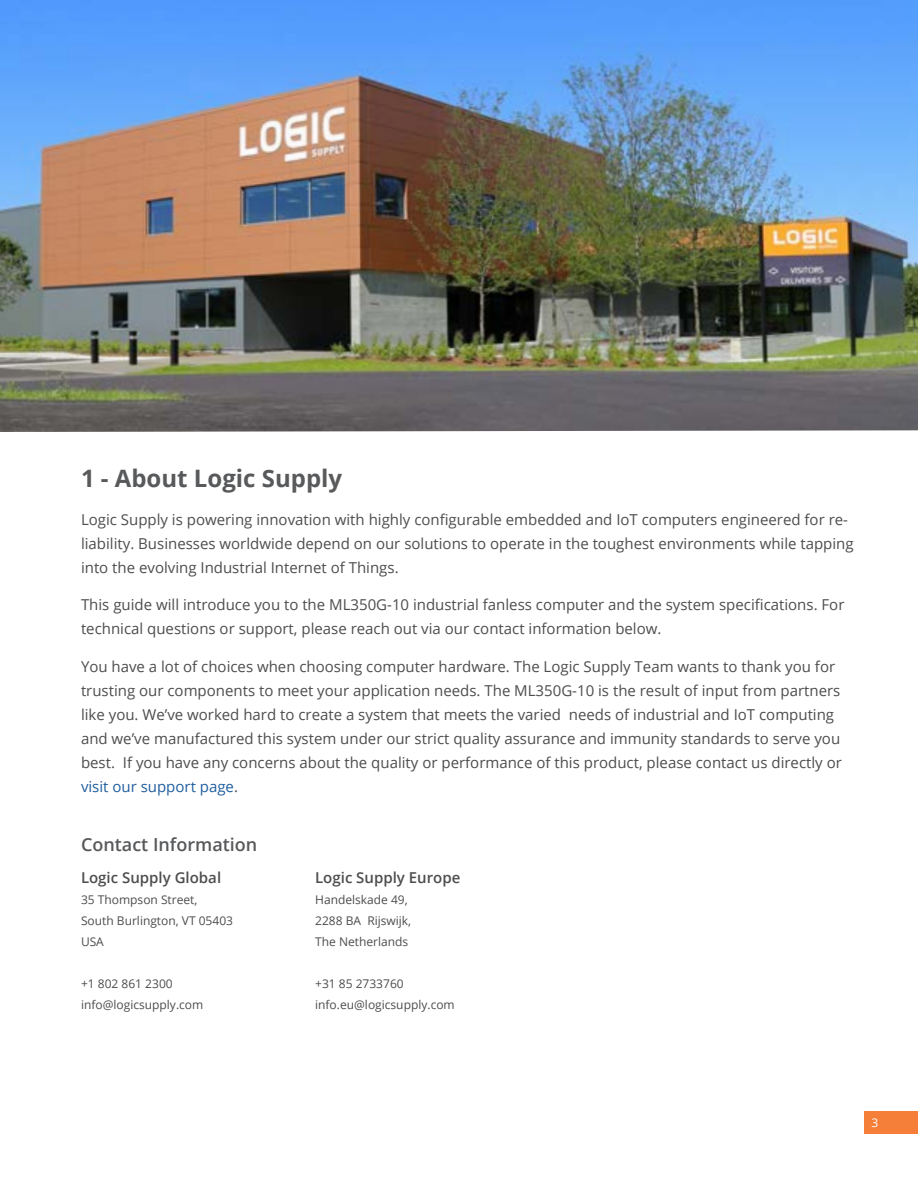
<style>
.page{position:relative;width:918px;height:1188px;background:#fff}
.page>*{position:absolute;margin:0;border:0;box-sizing:border-box;transform-origin:0 0}
.t1{font:700 24px "Open Sans";color:#58595b}
.t2{font:600 18px "Open Sans";color:#58595b}
.t3{font:15px/24px "Open Sans";color:#4d4d4f}
.t4{font:600 15px "Open Sans";color:#4d4d4f}
.t5{font:12px/21px "Open Sans";color:#4d4d4f}
.t6{font:12px "Open Sans";color:#fff}
.s1{color:#215e9e}
</style>
<div class="page">
<div style="left:864px;top:1111px;width:54px;height:23px;background:#f57f39"></div>
<img style="left:0;top:0;width:918px;height:432px">
<h1 class="t1" style="left:81px;top:462px;width:263px">1 - About Logic Supply</h1>
<p class="t3" style="left:81px;top:507px;width:774px">Logic Supply is powering innovation with highly configurable embedded and IoT computers engineered for re&shy;liability. Businesses worldwide depend on our solutions to operate in the toughest environments while tapping into the evolving Industrial Internet of Things.</p>
<p class="t3" style="left:81px;top:593px;width:765px">This guide will introduce you to the ML350G-10 industrial fanless computer and the system specifications. For technical questions or support, please reach out via our contact information below.</p>
<p class="t3" style="left:81px;top:654px;width:762px">You have a lot of choices when choosing computer hardware. The Logic Supply Team wants to thank you for trusting our components to meet your application needs. The ML350G-10 is the result of input from partners like you. We’ve worked hard to create a system that meets the varied needs of industrial and IoT computing and we’ve manufactured this system under our strict quality assurance and immunity standards to serve you best. If you have any concerns about the quality or performance of this product, please contact us directly or <span class="s1">visit our support page</span>.</p>
<p class="t2" style="left:81px;top:832px;width:178px">Contact Information</p>
<p class="t4" style="left:81px;top:867px;width:142px">Logic Supply Global</p>
<p class="t5" style="left:81px;top:889px;width:154px">35 Thompson Street,<br>South Burlington, VT 05403<br>USA</p>
<p class="t5" style="left:81px;top:973px;width:124px">+1 802 861 2300 info@logicsupply.com</p>
<p class="t4" style="left:315px;top:867px;width:147px">Logic Supply Europe</p>
<p class="t5" style="left:315px;top:889px;width:98px">Handelskade 49,<br>2288 BA Rijswijk,<br>The Netherlands</p>
<p class="t5" style="left:315px;top:973px;width:141px">+31 85 2733760 info.eu@logicsupply.com</p>
<p class="t6" style="left:872px;top:1114px;width:8px">3</p>
</div>
